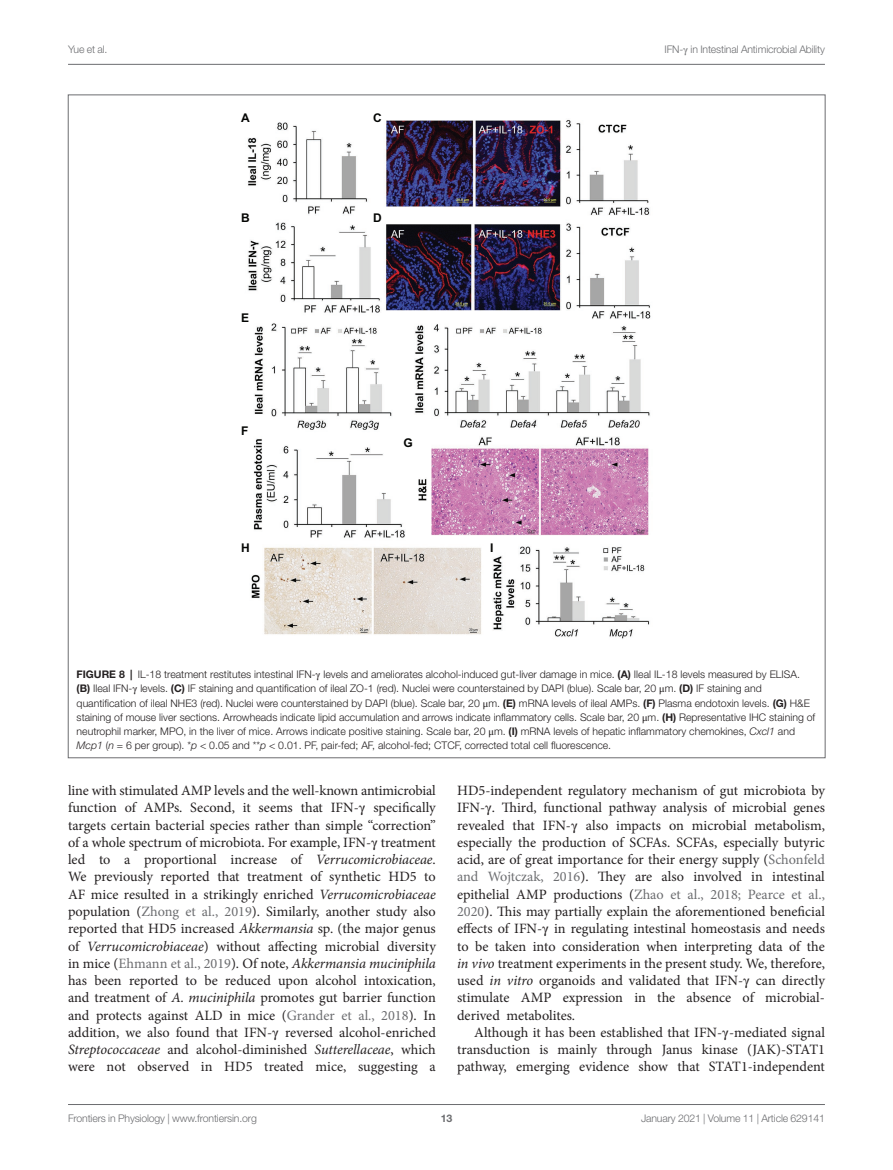
<style>
.page{position:relative;width:893px;height:1170px;background:#fff}
.page>*{position:absolute;margin:0;border:0;box-sizing:border-box;transform-origin:0 0}
.TEXT{font:14.25px/17.2px "Minion Pro";color:#231f20;text-align:justify}
.t1{font:700 12px "Arial";color:#040503}
.FIG_LEG{font:300 10.5px/14.2px "Helvetica Neue LT Std";color:#231f20}
.t2{font:300 10.5px "Helvetica Neue LT Std";letter-spacing:-.015em;color:#6c6d70}
.t3{font:700 10.5px "Helvetica Neue LT Std";color:#6c6d70}
.s1{font-family:"STIX General";font-weight:400}
.s2{font-weight:700}
.s3{font-style:italic}
.s4{font-family:"STIX General"}
.s5{color:#6c6d70}
</style>
<div class="page">
<hr style="left:68px;top:64px;width:757px;height:1px;background:#6c6d70">
<hr style="left:68px;top:1104px;width:757px;height:1px;background:#6c6d70">
<img style="left:247px;top:120px;width:404px;height:519px">
<p class="t2" style="left:68px;top:42px;width:41px">Yue et al.</p>
<p class="t2" style="left:665px;top:42px;width:162px">IFN-<span class="s1">γ</span> in Intestinal Antimicrobial Ability</p>
<p class="t1" style="left:241px;top:109px;width:10px">A</p>
<p class="t1" style="left:373px;top:109px;width:10px">C</p>
<p class="t1" style="left:241px;top:209px;width:10px">B</p>
<p class="t1" style="left:241px;top:309px;width:10px">E</p>
<p class="t1" style="left:241px;top:422px;width:9px">F</p>
<p class="t1" style="left:373px;top:209px;width:10px">D</p>
<p class="t1" style="left:404px;top:434px;width:11px">G</p>
<p class="t1" style="left:241px;top:538px;width:10px">H</p>
<p class="t1" style="left:490px;top:538px;width:5px">I</p>
<p class="FIG_LEG" style="left:77px;top:667px;width:740px"><span class="s2">FIGURE 8 |</span> IL-18 treatment restitutes intestinal IFN-<span class="s1">γ</span> levels and ameliorates alcohol-induced gut-liver damage in mice. <span class="s2">(A)</span> Ileal IL-18 levels measured by ELISA. <span class="s2">(B)</span> Ileal IFN-<span class="s1">γ</span> levels. <span class="s2">(C)</span> IF staining and quantification of ileal ZO-1 (red). Nuclei were counterstained by DAPI (blue). Scale bar, 20 <span class="s1">μ</span>m. <span class="s2">(D)</span> IF staining and quantification of ileal NHE3 (red). Nuclei were counterstained by DAPI (blue). Scale bar, 20 <span class="s1">μ</span>m. <span class="s2">(E)</span> mRNA levels of ileal AMPs. <span class="s2">(F)</span> Plasma endotoxin levels. <span class="s2">(G)</span> H&amp;E staining of mouse liver sections. Arrowheads indicate lipid accumulation and arrows indicate inflammatory cells. Scale bar, 20 <span class="s1">μ</span>m. <span class="s2">(H)</span> Representative IHC staining of neutrophil marker, MPO, in the liver of mice. Arrows indicate positive staining. Scale bar, 20 <span class="s1">μ</span>m. <span class="s2">(I)</span> mRNA levels of hepatic inflammatory chemokines, <span class="s3">Cxcl1</span> and <span class="s3">Mcp1</span> (<span class="s3">n</span> = 6 per group). *<span class="s3">p</span> &lt; 0.05 and **<span class="s3">p</span> &lt; 0.01. PF, pair-fed; AF, alcohol-fed; CTCF, corrected total cell fluorescence.</p>
<p class="TEXT" style="left:68px;top:782px;width:369px">line with stimulated AMP levels and the well-known antimicrobial function of AMPs. Second, it seems that IFN-<span class="s4">γ</span> specifically targets certain bacterial species rather than simple “correction” of a whole spectrum of microbiota. For example, IFN-<span class="s4">γ</span> treatment led to a proportional increase of <span class="s3">Verrucomicrobiaceae</span>.<br>We previously reported that treatment of synthetic HD5 to AF mice resulted in a strikingly enriched <span class="s3">Verrucomicrobiaceae </span>population (<span class="s5">Zhong et al., 2019</span>). Similarly, another study also reported that HD5 increased <span class="s3">Akkermansia</span> sp. (the major genus of <span class="s3">Verrucomicrobiaceae</span>) without affecting microbial diversity in mice (<span class="s5">Ehmann et al., 2019</span>). Of note, <span class="s3">Akkermansia muciniphila </span>has been reported to be reduced upon alcohol intoxication, and treatment of <span class="s3">A. muciniphila</span> promotes gut barrier function and protects against ALD in mice (<span class="s5">Grander et al., 2018</span>). In addition, we also found that IFN-<span class="s4">γ</span> reversed alcohol-enriched <span class="s3">Streptococcaceae</span> and alcohol-diminished <span class="s3">Sutterellaceae</span>, which were not observed in HD5 treated mice, suggesting a</p>
<p class="TEXT" style="left:457px;top:782px;width:369px">HD5-independent regulatory mechanism of gut microbiota by IFN-<span class="s4">γ</span>. Third, functional pathway analysis of microbial genes revealed that IFN-<span class="s4">γ</span> also impacts on microbial metabolism, especially the production of SCFAs. SCFAs, especially butyric acid, are of great importance for their energy supply (<span class="s5">Schonfeld and Wojtczak, 2016</span>). They are also involved in intestinal epithelial AMP productions (<span class="s5">Zhao et al., 2018; Pearce et al., 2020</span>). This may partially explain the aforementioned beneficial effects of IFN-<span class="s4">γ</span> in regulating intestinal homeostasis and needs to be taken into consideration when interpreting data of the <span class="s3">in vivo</span> treatment experiments in the present study. We, therefore, used <span class="s3">in vitro</span> organoids and validated that IFN-<span class="s4">γ</span> can directly stimulate AMP expression in the absence of microbial&shy;derived metabolites.</p>
<p class="TEXT" style="left:457px;top:1023px;width:369px;text-indent:17px">Although it has been established that IFN-<span class="s4">γ</span>-mediated signal transduction is mainly through Janus kinase (JAK)-STAT1 pathway, emerging evidence show that STAT1-independent</p>
<p class="t2" style="left:68px;top:1111px;width:190px">Frontiers in Physiology | www.frontiersin.org</p>
<p class="t3" style="left:441px;top:1111px;width:13px">13</p>
<p class="t2" style="left:641px;top:1111px;width:185px">January 2021 | Volume 11 | Article 629141</p>
</div>
